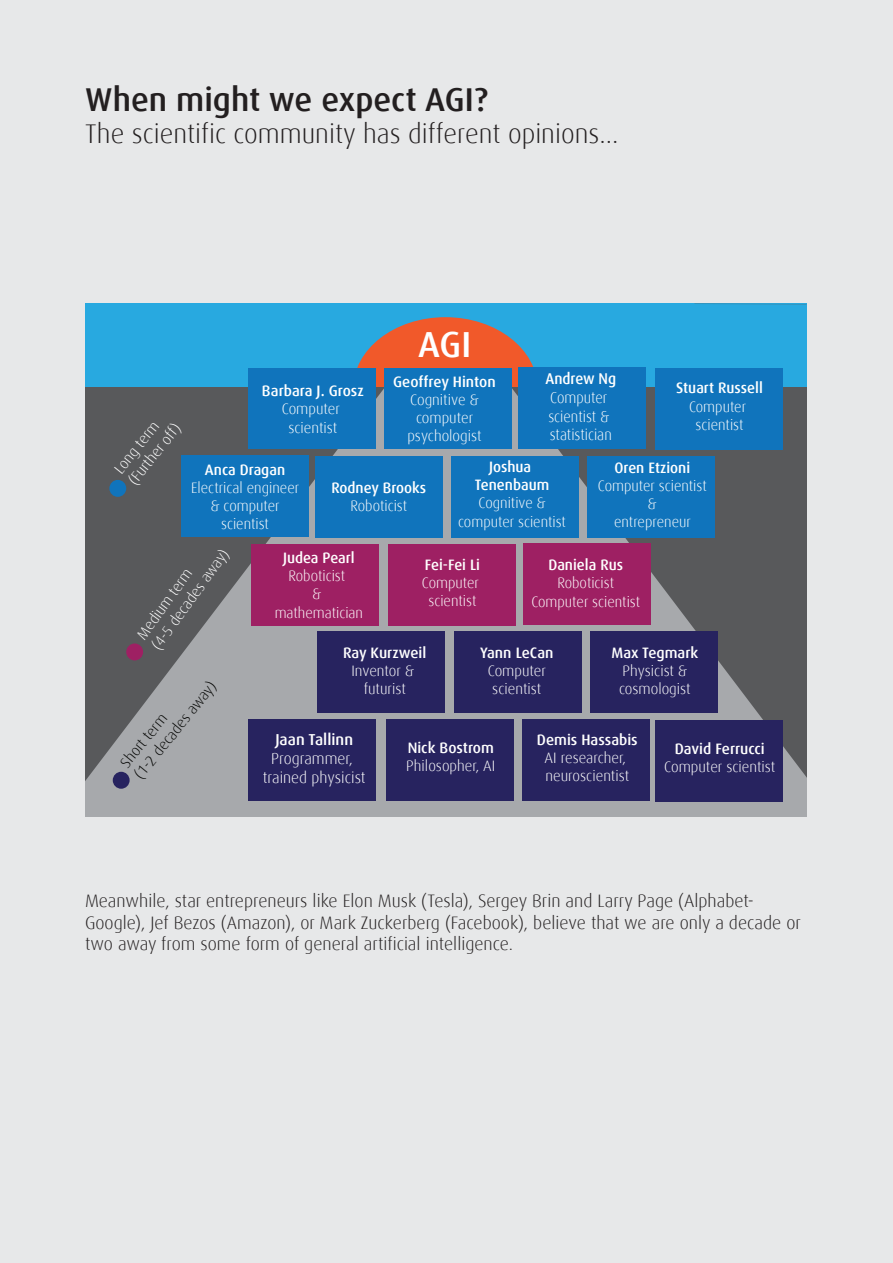
<style>
.page{position:relative;width:893px;height:1263px;background:#e7e8e9}
.page>*{position:absolute;margin:0;border:0;box-sizing:border-box;transform-origin:0 0}
.t1{font:500 36.15px "Dax";color:#fff}
.t2{font:500 33px "Dax";color:#231f20}
.t3{font:300 27px "Dax";color:#231f20}
.t4{font:300 18px/21.6px "Dax";color:#231f20}
.t5{font:300 15.9px/19px "Dax";color:#fff;text-align:center}
.t6{font:500 15.9px "Dax";color:#fff}
.t7{font:300 15.6px/18.8px "Dax";color:#fff;scale:.94 1}
.t8{font:500 15.6px "Dax";color:#fff;scale:.94 1}
.t9{font:300 15.15px/18.1px "Dax";color:#fff;text-align:center}
.t10{font:500 15.15px/18.1px "Dax";color:#fff;text-align:center}
.t11{font:300 15px/18px "Dax";color:#fff}
.t12{font:300 15px/18px "Dax";color:#040503}
</style>
<div class="page">
<div style="left:85px;top:303px;width:721px;height:86px;background:#28a9e0"></div>
<div style="left:353px;top:317px;width:185px;height:144px;background:#f1592a;border-radius:50%"></div>
<svg style="left:85px;top:387px;width:721px;height:429px;background:#797a7e"></svg>
<div style="left:317px;top:632px;width:127px;height:81px;background:#27235f"></div>
<div style="left:454px;top:632px;width:127px;height:81px;background:#27235f"></div>
<div style="left:590px;top:632px;width:128px;height:81px;background:#27235f"></div>
<div style="left:522px;top:720px;width:127px;height:81px;background:#27235f"></div>
<div style="left:248px;top:720px;width:128px;height:81px;background:#27235f"></div>
<div style="left:386px;top:720px;width:128px;height:81px;background:#27235f"></div>
<div style="left:248px;top:369px;width:128px;height:80px;background:#1074bc"></div>
<div style="left:384px;top:369px;width:127px;height:80px;background:#1074bc"></div>
<div style="left:518px;top:368px;width:127px;height:81px;background:#1074bc"></div>
<div style="left:316px;top:456px;width:127px;height:81px;background:#1074bc"></div>
<div style="left:451px;top:456px;width:128px;height:81px;background:#1074bc"></div>
<div style="left:587px;top:456px;width:128px;height:81px;background:#1074bc"></div>
<div style="left:182px;top:456px;width:127px;height:81px;background:#1074bc"></div>
<svg style="left:694px;top:303px;width:78px;height:1px"></svg>
<div style="left:251px;top:545px;width:127px;height:81px;background:#9e2063"></div>
<div style="left:109px;top:480px;width:17px;height:17px;background:#1074bc;border-radius:50%"></div>
<div style="left:126px;top:643px;width:17px;height:17px;background:#9e2063;border-radius:50%"></div>
<div style="left:113px;top:772px;width:17px;height:17px;background:#27235f;border-radius:50%"></div>
<div style="left:389px;top:544px;width:127px;height:81px;background:#9e2063"></div>
<div style="left:523px;top:544px;width:127px;height:81px;background:#9e2063"></div>
<div style="left:655px;top:368px;width:128px;height:81px;background:#1074bc"></div>
<div style="left:655px;top:720px;width:128px;height:82px;background:#27235f"></div>
<h2 class="t2" style="left:85px;top:81px;width:404px">When might we expect AGI?</h2>
<h3 class="t3" style="left:85px;top:119px;width:535px">The scientific community has different opinions...</h3>
<p class="t11" style="left:110px;top:466px;width:75px;rotate:-51deg">Long term (Further off)</p>
<p class="t10" style="left:262px;top:382px;width:103px">Barbara J. Grosz</p>
<p class="t9" style="left:282px;top:400px;width:60px">Computer scientist</p>
<h1 class="t1" style="left:418px;top:324px;width:55px">AGI</h1>
<p class="t10" style="left:393px;top:373px;width:104px">Geoffrey Hinton</p>
<p class="t9" style="left:407px;top:391px;width:76px">Cognitive &amp; computer psychologist</p>
<p class="t8" style="left:545px;top:370px;width:77px">Andrew Ng</p>
<p class="t7" style="left:548px;top:388px;width:69px">Computer scientist &amp; statistician</p>
<p class="t10" style="left:676px;top:379px;width:88px">Stuart Russell</p>
<p class="t9" style="left:689px;top:397px;width:59px">Computer scientist</p>
<p class="t10" style="left:205px;top:461px;width:82px">Anca Dragan</p>
<p class="t9" style="left:191px;top:479px;width:110px">Electrical engineer &amp; computer scientist</p>
<p class="t10" style="left:331px;top:479px;width:96px">Rodney Brooks</p>
<p class="t9" style="left:350px;top:497px;width:58px">Roboticist</p>
<p class="t10" style="left:475px;top:458px;width:76px">Joshua<br>Tenenbaum</p>
<p class="t9" style="left:458px;top:494px;width:109px">Cognitive &amp; computer scientist</p>
<p class="t10" style="left:614px;top:459px;width:77px">Oren Etzioni</p>
<p class="t9" style="left:598px;top:477px;width:110px">Computer scientist &amp;<br>entrepreneur</p>
<p class="t11" style="left:133px;top:632px;width:122px;rotate:-54deg">Medium term<br>(4-5 decades away)</p>
<p class="t12" style="left:116px;top:760px;width:122px;rotate:-51deg">Short term<br>(1-2 decades away)</p>
<p class="t10" style="left:283px;top:549px;width:73px">Judea Pearl</p>
<p class="t9" style="left:275px;top:567px;width:90px">Roboticist<br>&amp; mathematician</p>
<p class="t10" style="left:425px;top:556px;width:57px">Fei-Fei Li</p>
<p class="t9" style="left:422px;top:574px;width:59px">Computer scientist</p>
<p class="t10" style="left:548px;top:556px;width:76px">Daniela Rus</p>
<p class="t9" style="left:531px;top:574px;width:110px">Roboticist<br>Computer scientist</p>
<p class="t10" style="left:343px;top:644px;width:85px">Ray Kurzweil</p>
<p class="t9" style="left:351px;top:662px;width:64px">Inventor &amp; futurist</p>
<p class="t10" style="left:611px;top:644px;width:88px">Max Tegmark</p>
<p class="t9" style="left:619px;top:662px;width:73px;text-align:left">Physicist &amp; cosmologist</p>
<p class="t10" style="left:537px;top:731px;width:102px">Demis Hassabis</p>
<p class="t9" style="left:544px;top:749px;width:86px;text-align:left">AI researcher, neuroscientist</p>
<p class="t10" style="left:480px;top:644px;width:75px">Yann LeCan</p>
<p class="t9" style="left:488px;top:662px;width:60px;text-align:left">Computer scientist</p>
<p class="t6" style="left:275px;top:730px;width:79px">Jaan Tallinn</p>
<p class="t5" style="left:263px;top:749px;width:104px">Programmer, trained physicist</p>
<p class="t10" style="left:408px;top:739px;width:88px">Nick Bostrom</p>
<p class="t9" style="left:406px;top:757px;width:90px">Philosopher, AI</p>
<p class="t10" style="left:675px;top:740px;width:91px">David Ferrucci</p>
<p class="t9" style="left:664px;top:758px;width:113px">Computer scientist</p>
<p class="t4" style="left:85px;top:890px;width:717px">Meanwhile, star entrepreneurs like Elon Musk (Tesla), Sergey Brin and Larry Page (Alphabet-<br>Google), Jef Bezos (Amazon), or Mark Zuckerberg (Facebook), believe that we are only a decade or two away from some form of general artificial intelligence.</p>
</div>
